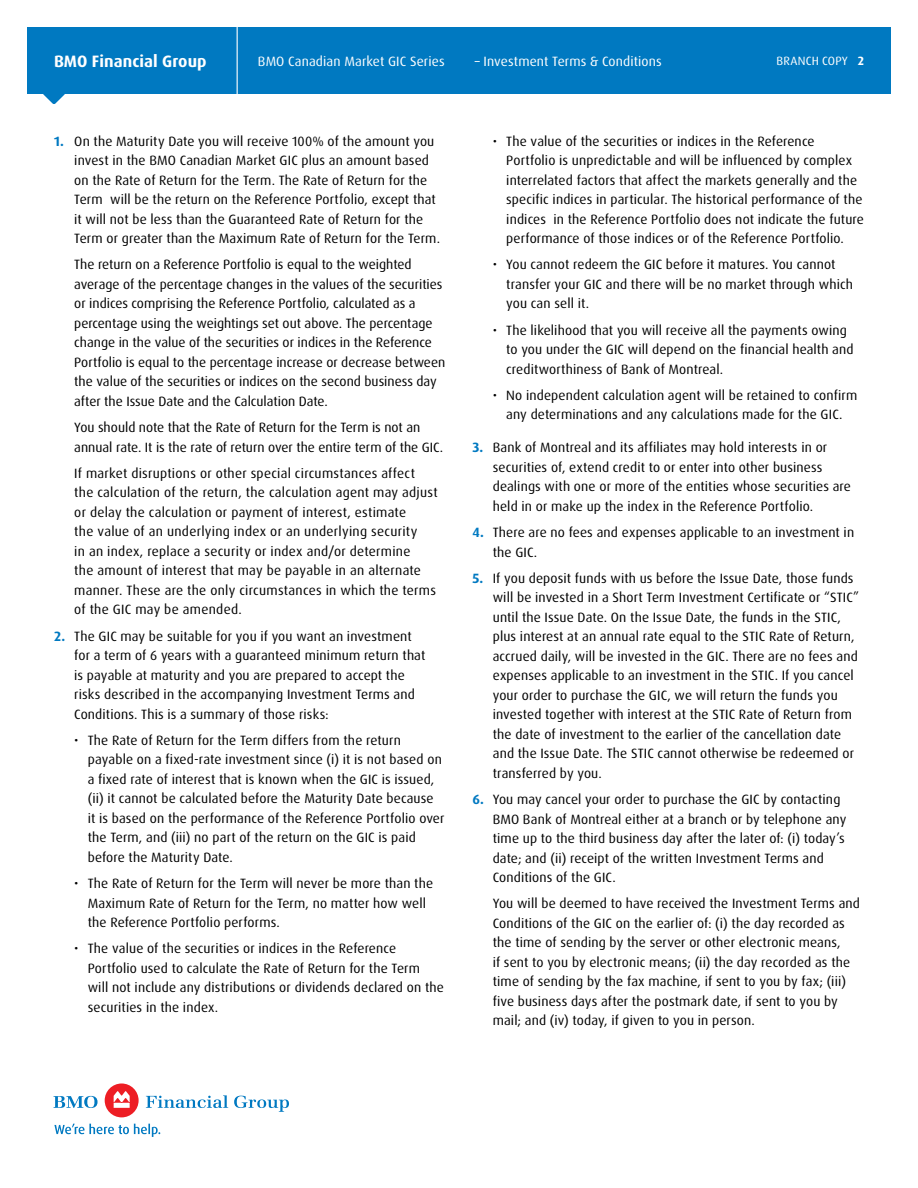
<style>
.page{position:relative;width:918px;height:1188px;background:#fff}
.page>*{position:absolute;margin:0;border:0;box-sizing:border-box;transform-origin:0 0}
.t1{font:700 16.5px "Dax Pro";letter-spacing:.005em;color:#fff}
.t2{font:13.5px/19.5px "Dax Pro";letter-spacing:.01em;color:#000}
.t3{font:13.5px "Dax Pro";letter-spacing:.01em;color:#fff}
.t4{font:12px "Dax Pro";letter-spacing:.02em;color:#fff}
.s1{font-weight:700}
.s2{font-weight:700;color:#0079c1}
</style>
<div class="page">
<div style="left:27px;top:27px;width:864px;height:67px;background:#0079c1"></div>
<svg style="left:43px;top:94px;width:22px;height:10px"></svg>
<hr style="left:237px;top:27px;width:1px;height:67px;background:#fff">
<svg style="left:53px;top:1096px;width:45px;height:12px"></svg>
<div style="left:105px;top:1083px;width:34px;height:34px;background:#ed1d24;border-radius:50%"></div>
<svg style="left:114px;top:1091px;width:16px;height:17px"></svg>
<svg style="left:146px;top:1095px;width:82px;height:13px"></svg>
<svg style="left:234px;top:1096px;width:55px;height:16px"></svg>
<svg style="left:54px;top:1124px;width:106px;height:13px"></svg>
<p class="t1" style="left:54px;top:51px;width:154px">BMO Financial Group</p>
<p class="t3" style="left:258px;top:53px;width:188px">BMO Canadian Market GIC Series</p>
<p class="t3" style="left:475px;top:53px;width:189px">– Investment Terms &amp; Conditions</p>
<p class="t4" style="left:776px;top:54px;width:89px">BRANCH COPY <span class="s1">2</span></p>
<p class="t2" style="left:74px;top:131px;width:367px;text-indent:-20px"><span class="s2">1.</span> On the Maturity Date you will receive 100% of the amount you invest in the BMO Canadian Market GIC plus an amount based on the Rate of Return for the Term. The Rate of Return for the Term will be the return on the Reference Portfolio, except that it will not be less than the Guaranteed Rate of Return for the Term or greater than the Maximum Rate of Return for the Term.</p>
<p class="t2" style="left:74px;top:255px;width:373px">The return on a Reference Portfolio is equal to the weighted average of the percentage changes in the values of the securities or indices comprising the Reference Portfolio, calculated as a percentage using the weightings set out above. The percentage change in the value of the securities or indices in the Reference Portfolio is equal to the percentage increase or decrease between the value of the securities or indices on the second business day after the Issue Date and the Calculation Date.</p>
<p class="t2" style="left:74px;top:418px;width:371px">You should note that the Rate of Return for the Term is not an annual rate. It is the rate of return over the entire term of the GIC.</p>
<p class="t2" style="left:74px;top:463px;width:365px">If market disruptions or other special circumstances affect<br>the calculation of the return, the calculation agent may adjust or delay the calculation or payment of interest, estimate<br>the value of an underlying index or an underlying security<br>in an index, replace a security or index and/or determine<br>the amount of interest that may be payable in an alternate manner. These are the only circumstances in which the terms of the GIC may be amended.</p>
<p class="t2" style="left:74px;top:626px;width:353px;text-indent:-20px"><span class="s2">2.</span> The GIC may be suitable for you if you want an investment for a term of 6 years with a guaranteed minimum return that is payable at maturity and you are prepared to accept the risks described in the accompanying Investment Terms and Conditions. This is a summary of those risks:</p>
<p class="t2" style="left:88px;top:730px;width:358px;text-indent:-14px">• The Rate of Return for the Term differs from the return payable on a fixed-rate investment since (i) it is not based on a fixed rate of interest that is known when the GIC is issued, (ii) it cannot be calculated before the Maturity Date because it is based on the performance of the Reference Portfolio over the Term, and (iii) no part of the return on the GIC is paid before the Maturity Date.</p>
<p class="t2" style="left:88px;top:874px;width:347px;text-indent:-14px">• The Rate of Return for the Term will never be more than the<br>Maximum Rate of Return for the Term, no matter how well the Reference Portfolio performs.</p>
<p class="t2" style="left:88px;top:939px;width:358px;text-indent:-14px">• The value of the securities or indices in the Reference Portfolio used to calculate the Rate of Return for the Term will not include any distributions or dividends declared on the securities in the index.</p>
<p class="t2" style="left:506px;top:131px;width:359px;text-indent:-14px">• The value of the securities or indices in the Reference Portfolio is unpredictable and will be influenced by complex interrelated factors that affect the markets generally and the specific indices in particular. The historical performance of the indices in the Reference Portfolio does not indicate the future performance of those indices or of the Reference Portfolio.</p>
<p class="t2" style="left:506px;top:255px;width:348px;text-indent:-14px">• You cannot redeem the GIC before it matures. You cannot transfer your GIC and there will be no market through which you can sell it.</p>
<p class="t2" style="left:506px;top:320px;width:349px;text-indent:-14px">• The likelihood that you will receive all the payments owing to you under the GIC will depend on the financial health and creditworthiness of Bank of Montreal.</p>
<p class="t2" style="left:493px;top:385px;width:366px;text-align:center">• No independent calculation agent will be retained to confirm any determinations and any calculations made for the GIC.</p>
<p class="t2" style="left:493px;top:438px;width:360px;text-indent:-20px"><span class="s2">3.</span> Bank of Montreal and its affiliates may hold interests in or securities of, extend credit to or enter into other business dealings with one or more of the entities whose securities are held in or make up the index in the Reference Portfolio.</p>
<p class="t2" style="left:493px;top:523px;width:363px;text-indent:-20px"><span class="s2">4.</span> There are no fees and expenses applicable to an investment in the GIC.</p>
<p class="t2" style="left:493px;top:568px;width:368px;text-indent:-20px"><span class="s2">5.</span> If you deposit funds with us before the Issue Date, those funds will be invested in a Short Term Investment Certificate or “STIC” until the Issue Date. On the Issue Date, the funds in the STIC, plus interest at an annual rate equal to the STIC Rate of Return, accrued daily, will be invested in the GIC. There are no fees and expenses applicable to an investment in the STIC. If you cancel your order to purchase the GIC, we will return the funds you invested together with interest at the STIC Rate of Return from the date of investment to the earlier of the cancellation date and the Issue Date. The STIC cannot otherwise be redeemed or transferred by you.</p>
<p class="t2" style="left:493px;top:790px;width:355px;text-indent:-20px"><span class="s2">6.</span> You may cancel your order to purchase the GIC by contacting BMO Bank of Montreal either at a branch or by telephone any time up to the third business day after the later of: (i) today’s date; and (ii) receipt of the written Investment Terms and Conditions of the GIC.</p>
<p class="t2" style="left:493px;top:894px;width:369px">You will be deemed to have received the Investment Terms and Conditions of the GIC on the earlier of: (i) the day recorded as the time of sending by the server or other electronic means,<br>if sent to you by electronic means; (ii) the day recorded as the time of sending by the fax machine, if sent to you by fax; (iii) five business days after the postmark date, if sent to you by mail; and (iv) today, if given to you in person.</p>
</div>
